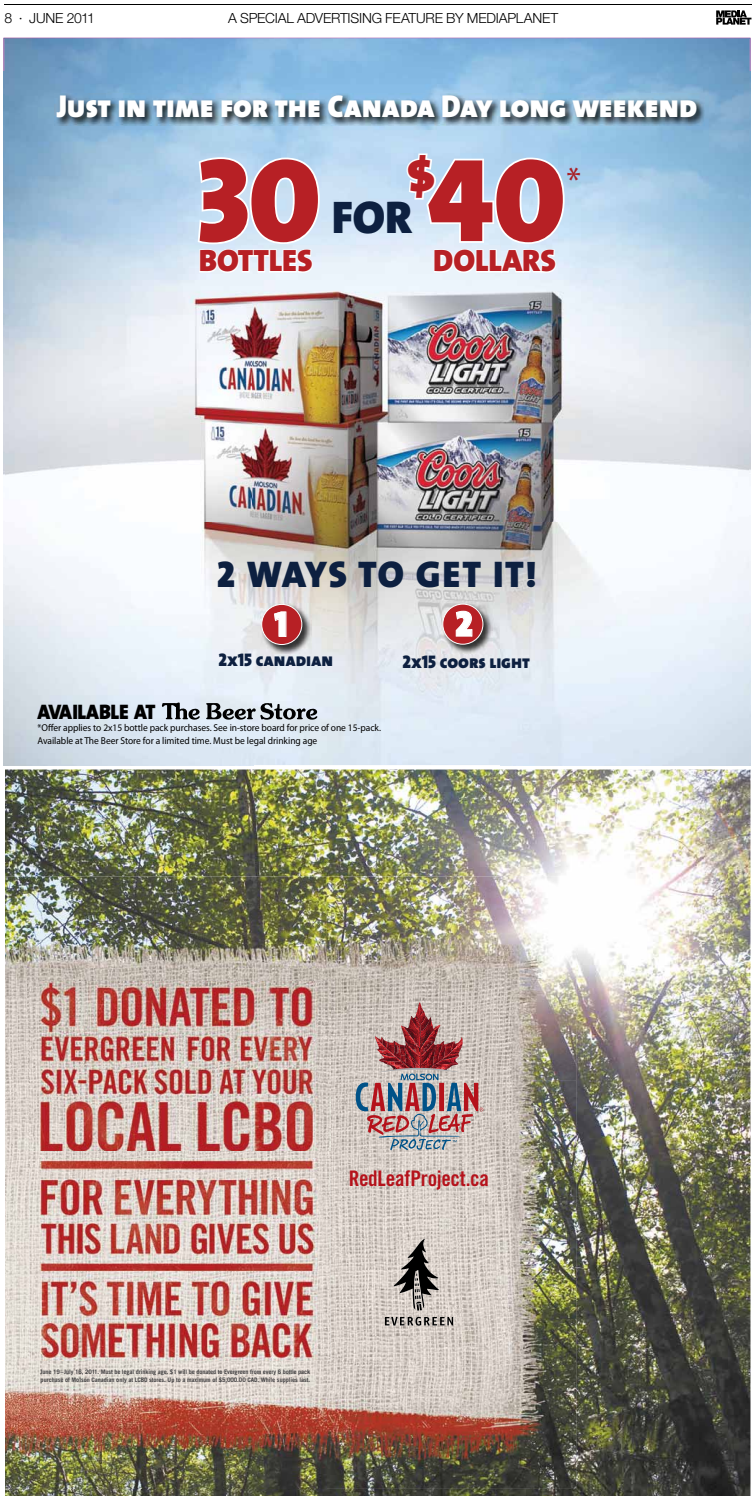
<style>
.page{position:relative;width:756px;height:1502px;background:#fff}
.page>*{position:absolute;margin:0;border:0;box-sizing:border-box;transform-origin:0 0}
.t1{font:119.4px "The Sans Black Caps";color:#b72025}
.t2{font:46.1px "The Sans Black Caps";color:#0d2040}
.t3{font:45.4px "The Sans Black Caps";color:#b72025}
.t4{font:37.4px "The Sans Black Caps";letter-spacing:.035em;color:#0d2040}
.t5{font:37.1px "Myriad Pro";color:#a81f24;scale:.95 1}
.t6{font:36.1px "The Sans Black Caps";color:#fff}
.t7{font:31.8px "The Sans Black Caps";letter-spacing:-.005em;color:#fff;scale:.95 1}
.t8{font:31px "The Sans Black Caps";color:#b72025}
.t9{font:21.5px "Trade Gothic Bold Cond Twenty";letter-spacing:-.015em;color:#b5121b}
.t10{font:21.1px "The Sans Black Caps";letter-spacing:-.02em;color:#000;scale:.95 1}
.t11{font:18.4px "The Sans Black Caps";letter-spacing:-.005em;color:#0d2040;scale:.95 1}
.t12{font:300 14px "Helvetica Neue MP Pro";letter-spacing:-.015em;color:#000}
.t13{font:10px/13px "Myriad Pro";letter-spacing:-.005em;color:#000;scale:.95 1}
.t14{font:700 6.2px/7.9px "Trade Gothic";letter-spacing:-.015em;color:#414042}
.s1{font-size:39.6px}
</style>
<div class="page">
<hr style="left:4px;top:5px;width:748px;height:1px;background:#000">
<svg style="left:716px;top:10px;width:36px;height:15px"></svg>
<img style="left:5px;top:72px;width:745px;height:693px">
<img style="left:4px;top:38px;width:746px;height:34px">
<img style="left:4px;top:72px;width:1px;height:693px">
<img style="left:750px;top:72px;width:1px;height:693px">
<svg style="left:198px;top:157px;width:122px;height:116px"></svg>
<img style="left:442px;top:603px;width:51px;height:51px">
<svg style="left:442px;top:603px;width:41px;height:42px;background:#bc5c5f"></svg>
<img style="left:260px;top:603px;width:52px;height:51px">
<svg style="left:261px;top:604px;width:41px;height:41px;background:#bc575b"></svg>
<img style="left:54px;top:93px;width:651px;height:33px">
<svg style="left:162px;top:702px;width:157px;height:19px;background:#959ba1"></svg>
<svg style="left:407px;top:153px;width:158px;height:120px"></svg>
<svg style="left:337px;top:204px;width:2px;height:7px"></svg>
<img style="left:5px;top:769px;width:745px;height:727px">
<img style="left:327px;top:876px;width:249px;height:613px">
<img style="left:5px;top:876px;width:322px;height:136px">
<img style="left:5px;top:1012px;width:35px;height:477px">
<img style="left:40px;top:1151px;width:287px;height:8px">
<img style="left:40px;top:1361px;width:287px;height:128px">
<img style="left:30px;top:1159px;width:300px;height:202px">
<img style="left:30px;top:1167px;width:300px;height:5px">
<img style="left:30px;top:981px;width:300px;height:170px">
<svg style="left:385px;top:1317px;width:68px;height:9px"></svg>
<img style="left:393px;top:1239px;width:46px;height:70px">
<svg style="left:356px;top:1002px;width:127px;height:148px;background:#b29596"></svg>
<h3 class="t12" style="left:4px;top:10px;width:92px">8 · JUNE 2011</h3>
<h3 class="t12" style="left:228px;top:10px;width:332px">A SPECIAL ADVERTISING FEATURE BY MEDIAPLANET</h3>
<h3 class="t7" style="left:57px;top:80px;width:676px">Just in time for the Canada Day long weekend</h3>
<h1 class="t1" style="left:197px;top:99px;width:125px">30</h1>
<h3 class="t8" style="left:199px;top:235px;width:115px">BOTTLES</h3>
<h3 class="t3" style="left:408px;top:137px;width:28px">$</h3>
<h1 class="t1" style="left:426px;top:99px;width:140px">40</h1>
<h3 class="t8" style="left:433px;top:235px;width:124px">DOLLARS</h3>
<h3 class="t5" style="left:566px;top:158px;width:17px">*</h3>
<h2 class="t2" style="left:332px;top:178px;width:82px">FOR</h2>
<h3 class="t4" style="left:217px;top:542px;width:322px">2 WAYS TO GET IT<span class="s1">!</span></h3>
<h3 class="t6" style="left:274px;top:593px;width:15px">1</h3>
<h3 class="t11" style="left:218px;top:644px;width:122px">2x15 canadian</h3>
<h3 class="t10" style="left:38px;top:694px;width:126px">AVAILABLE AT</h3>
<h3 class="t13" style="left:38px;top:721px;width:363px">*Offer applies to 2x15 bottle pack purchases. See in-store board for price of one 15-pack.<br>Available at The Beer Store for a limited time. Must be legal drinking age</h3>
<h3 class="t6" style="left:455px;top:593px;width:19px">2</h3>
<h3 class="t11" style="left:403px;top:646px;width:136px">2x15 coors light</h3>
<h3 class="t9" style="left:349px;top:1165px;width:142px">RedLeafProject.ca</h3>
<p class="t14" style="left:41px;top:1368px;width:271px">June 19 – July 16, 2011. Must be legal drinking age. $1 will be donated to Evergreen from every 6 bottle pack purchase of Molson Canadian only at LCBO stores. Up to a maximum of $5,000.00 CAD. While supplies last.</p>
</div>
